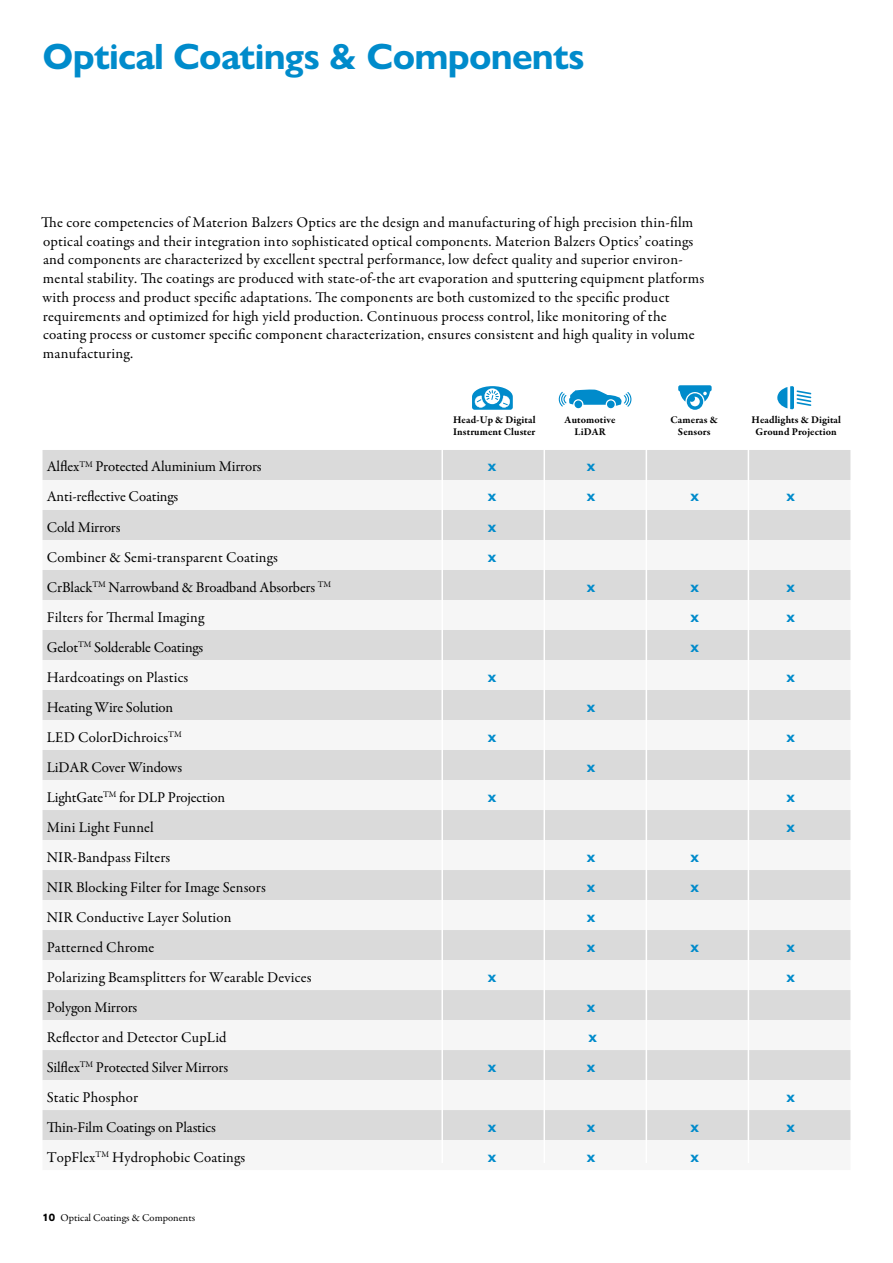
<style>
.page{position:relative;width:893px;height:1263px;background:#fff}
.page>*{position:absolute;margin:0;border:0;box-sizing:border-box;transform-origin:0 0}
.t1{font:700 36.75px "Gill Sans Nova";letter-spacing:-.02em;color:#008bcb}
.t2{font:15px/18.8px "Garamond Premr Pro";letter-spacing:.015em;color:#000}
.t3{font:15px "Garamond Premr Pro";letter-spacing:-.01em;color:#000}
.t4{font:700 15px "Gill Sans Nova";color:#008bcb}
.t5{font:700 10.5px/12px "Garamond Premr Pro";letter-spacing:.01em;color:#000;text-align:center}
.t6{font:10.5px "Garamond Premr Pro";color:#000}
.s1{font-family:"Akzid Grtsk Next";font-weight:700}
</style>
<div class="page">
<div style="left:43px;top:450px;width:807px;height:30px;background:#dadada"></div>
<div style="left:43px;top:480px;width:807px;height:30px;background:#f6f6f6"></div>
<div style="left:43px;top:510px;width:807px;height:30px;background:#dadada"></div>
<div style="left:43px;top:540px;width:807px;height:30px;background:#f6f6f6"></div>
<div style="left:43px;top:570px;width:807px;height:30px;background:#dadada"></div>
<div style="left:43px;top:600px;width:807px;height:30px;background:#f6f6f6"></div>
<div style="left:43px;top:630px;width:807px;height:30px;background:#dadada"></div>
<div style="left:43px;top:660px;width:807px;height:30px;background:#f6f6f6"></div>
<div style="left:43px;top:690px;width:807px;height:30px;background:#dadada"></div>
<div style="left:43px;top:720px;width:807px;height:30px;background:#f6f6f6"></div>
<div style="left:43px;top:750px;width:807px;height:30px;background:#dadada"></div>
<div style="left:43px;top:780px;width:807px;height:30px;background:#f6f6f6"></div>
<div style="left:43px;top:810px;width:807px;height:30px;background:#dadada"></div>
<div style="left:43px;top:840px;width:807px;height:30px;background:#f6f6f6"></div>
<div style="left:43px;top:870px;width:807px;height:30px;background:#dadada"></div>
<div style="left:43px;top:900px;width:807px;height:30px;background:#f6f6f6"></div>
<div style="left:43px;top:930px;width:807px;height:30px;background:#dadada"></div>
<div style="left:43px;top:960px;width:807px;height:30px;background:#f6f6f6"></div>
<div style="left:43px;top:990px;width:807px;height:30px;background:#dadada"></div>
<div style="left:43px;top:1020px;width:807px;height:30px;background:#f6f6f6"></div>
<div style="left:43px;top:1050px;width:807px;height:30px;background:#dadada"></div>
<div style="left:43px;top:1080px;width:807px;height:30px;background:#f6f6f6"></div>
<div style="left:43px;top:1110px;width:807px;height:30px;background:#dadada"></div>
<div style="left:43px;top:1140px;width:807px;height:30px;background:#f6f6f6"></div>
<svg style="left:472px;top:386px;width:41px;height:24px"></svg>
<svg style="left:559px;top:389px;width:72px;height:19px"></svg>
<svg style="left:678px;top:385px;width:34px;height:25px"></svg>
<svg style="left:777px;top:386px;width:34px;height:23px"></svg>
<hr style="left:544px;top:447px;width:1px;height:716px;background:#fff">
<hr style="left:646px;top:447px;width:1px;height:716px;background:#fff">
<hr style="left:748px;top:447px;width:1px;height:716px;background:#fff">
<hr style="left:441px;top:447px;width:2px;height:716px;background:#fff">
<h1 class="t1" style="left:43px;top:34px;width:544px">Optical Coatings &amp; Components</h1>
<p class="t2" style="left:41px;top:213px;width:665px">The core competencies of Materion Balzers Optics are the design and manufacturing of high precision thin-film optical coatings and their integration into sophisticated optical components. Materion Balzers Optics’ coatings and components are characterized by excellent spectral performance, low defect quality and superior environ&shy;mental stability. The coatings are produced with state-of-the art evaporation and sputtering equipment platforms with process and product specific adaptations. The components are both customized to the specific product requirements and optimized for high yield production. Continuous process control, like monitoring of the coating process or customer specific component characterization, ensures consistent and high quality in volume manufacturing.</p>
<p class="t5" style="left:453px;top:414px;width:84px;text-align:left">Head-Up &amp; Digital<br>Instrument Cluster</p>
<p class="t5" style="left:565px;top:414px;width:52px">Automotive<br>LiDAR</p>
<p class="t5" style="left:671px;top:414px;width:49px">Cameras &amp;<br>Sensors</p>
<p class="t5" style="left:751px;top:414px;width:91px">Headlights &amp; Digital<br>Ground Projection</p>
<p class="t3" style="left:47px;top:458px;width:216px">Alflex<sup>TM</sup> Protected Aluminium Mirrors</p>
<p class="t4" style="left:488px;top:457px;width:10px">x</p>
<p class="t4" style="left:587px;top:457px;width:10px">x</p>
<p class="t3" style="left:47px;top:488px;width:133px">Anti-reflective Coatings</p>
<p class="t4" style="left:488px;top:487px;width:10px">x</p>
<p class="t4" style="left:587px;top:487px;width:10px">x</p>
<p class="t4" style="left:690px;top:487px;width:10px">x</p>
<p class="t4" style="left:786px;top:487px;width:10px">x</p>
<p class="t3" style="left:47px;top:518px;width:75px">Cold Mirrors</p>
<p class="t4" style="left:488px;top:517px;width:10px">x</p>
<p class="t2" style="left:47px;top:548px;width:233px">Combiner &amp; Semi-transparent Coatings</p>
<p class="t4" style="left:488px;top:547px;width:10px">x</p>
<p class="t3" style="left:47px;top:578px;width:286px">CrBlack<sup>TM</sup> Narrowband &amp; Broadband Absorbers <sup>TM</sup></p>
<p class="t4" style="left:587px;top:577px;width:10px">x</p>
<p class="t4" style="left:690px;top:577px;width:10px">x</p>
<p class="t4" style="left:786px;top:577px;width:10px">x</p>
<p class="t2" style="left:47px;top:608px;width:159px">Filters for Thermal Imaging</p>
<p class="t4" style="left:690px;top:607px;width:10px">x</p>
<p class="t4" style="left:786px;top:607px;width:10px">x</p>
<p class="t3" style="left:47px;top:638px;width:158px">Gelot<sup>TM</sup> Solderable Coatings</p>
<p class="t4" style="left:690px;top:637px;width:10px">x</p>
<p class="t2" style="left:47px;top:668px;width:143px">Hardcoatings on Plastics</p>
<p class="t4" style="left:488px;top:667px;width:10px">x</p>
<p class="t4" style="left:786px;top:667px;width:10px">x</p>
<p class="t3" style="left:47px;top:698px;width:128px">Heating Wire Solution</p>
<p class="t4" style="left:587px;top:697px;width:10px">x</p>
<p class="t2" style="left:47px;top:728px;width:137px">LED ColorDichroics<sup>TM</sup></p>
<p class="t4" style="left:488px;top:727px;width:10px">x</p>
<p class="t4" style="left:786px;top:727px;width:10px">x</p>
<p class="t3" style="left:47px;top:758px;width:137px">LiDAR Cover Windows</p>
<p class="t4" style="left:587px;top:757px;width:10px">x</p>
<p class="t3" style="left:47px;top:788px;width:180px">LightGate<sup>TM</sup> for DLP Projection</p>
<p class="t4" style="left:488px;top:787px;width:10px">x</p>
<p class="t4" style="left:786px;top:787px;width:10px">x</p>
<p class="t2" style="left:47px;top:818px;width:109px">Mini Light Funnel</p>
<p class="t4" style="left:786px;top:817px;width:10px">x</p>
<p class="t2" style="left:47px;top:848px;width:125px">NIR-Bandpass Filters</p>
<p class="t4" style="left:587px;top:847px;width:10px">x</p>
<p class="t4" style="left:690px;top:847px;width:10px">x</p>
<p class="t2" style="left:47px;top:878px;width:220px">NIR Blocking Filter for Image Sensors</p>
<p class="t4" style="left:587px;top:877px;width:10px">x</p>
<p class="t4" style="left:690px;top:877px;width:10px">x</p>
<p class="t2" style="left:47px;top:908px;width:186px">NIR Conductive Layer Solution</p>
<p class="t4" style="left:587px;top:907px;width:10px">x</p>
<p class="t2" style="left:47px;top:938px;width:109px">Patterned Chrome</p>
<p class="t4" style="left:587px;top:937px;width:10px">x</p>
<p class="t4" style="left:690px;top:937px;width:10px">x</p>
<p class="t4" style="left:786px;top:937px;width:10px">x</p>
<p class="t2" style="left:47px;top:968px;width:266px">Polarizing Beamsplitters for Wearable Devices</p>
<p class="t4" style="left:488px;top:967px;width:10px">x</p>
<p class="t4" style="left:786px;top:967px;width:10px">x</p>
<p class="t3" style="left:47px;top:998px;width:92px">Polygon Mirrors</p>
<p class="t4" style="left:587px;top:997px;width:10px">x</p>
<p class="t2" style="left:47px;top:1028px;width:181px">Reflector and Detector CupLid</p>
<p class="t4" style="left:588px;top:1027px;width:10px">x</p>
<p class="t3" style="left:47px;top:1058px;width:183px">Silflex<sup>TM</sup> Protected Silver Mirrors</p>
<p class="t4" style="left:488px;top:1057px;width:10px">x</p>
<p class="t4" style="left:587px;top:1057px;width:10px">x</p>
<p class="t2" style="left:47px;top:1088px;width:93px">Static Phosphor</p>
<p class="t4" style="left:786px;top:1087px;width:10px">x</p>
<p class="t3" style="left:47px;top:1118px;width:171px">Thin-Film Coatings on Plastics</p>
<p class="t4" style="left:488px;top:1117px;width:10px">x</p>
<p class="t4" style="left:587px;top:1117px;width:10px">x</p>
<p class="t4" style="left:690px;top:1117px;width:10px">x</p>
<p class="t4" style="left:786px;top:1117px;width:10px">x</p>
<p class="t2" style="left:47px;top:1148px;width:200px">TopFlex<sup>TM</sup> Hydrophobic Coatings</p>
<p class="t4" style="left:488px;top:1147px;width:10px">x</p>
<p class="t4" style="left:587px;top:1147px;width:10px">x</p>
<p class="t4" style="left:690px;top:1147px;width:10px">x</p>
<p class="t6" style="left:43px;top:1211px;width:154px"><span class="s1">10</span> Optical Coatings &amp; Components</p>
</div>
